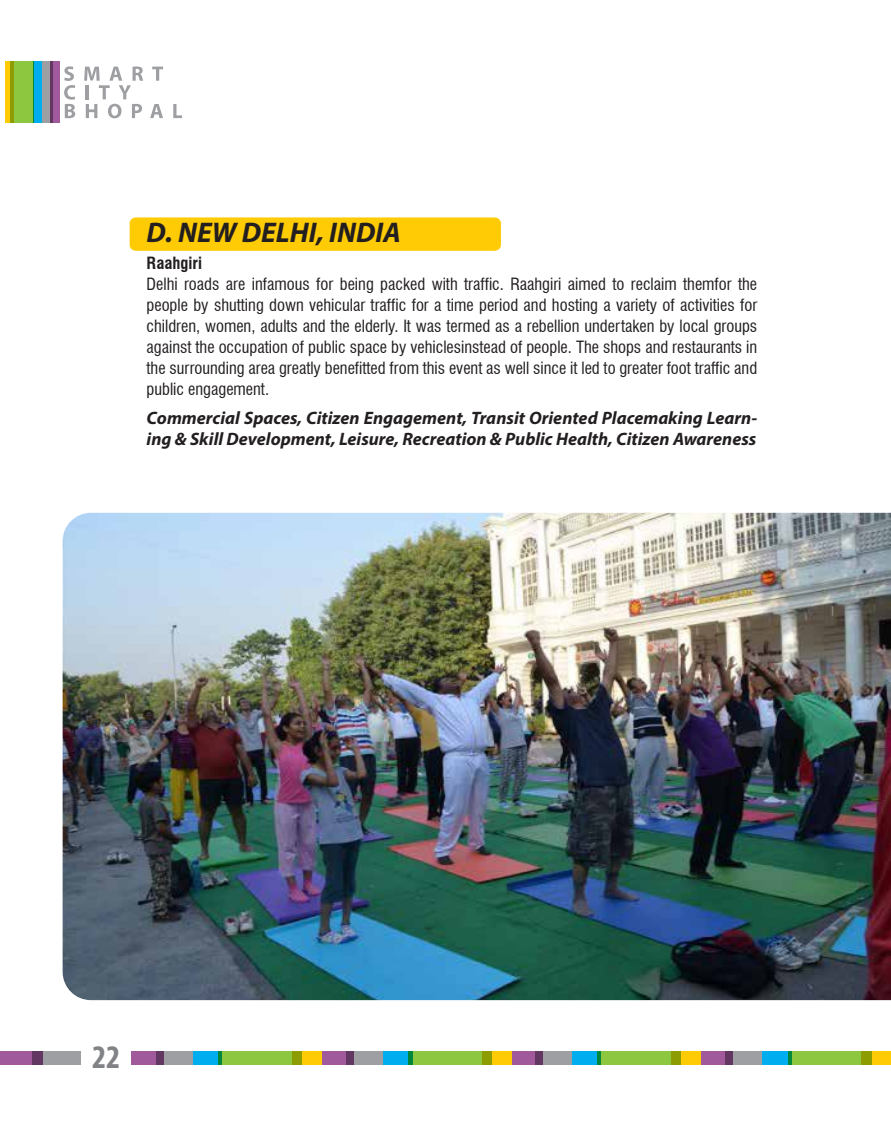
<style>
.page{position:relative;width:891px;height:1134px;background:#fff}
.page>*{position:absolute;margin:0;border:0;box-sizing:border-box;transform-origin:0 0}
.t1{font:700 condensed 33px "Myriad Pro";color:#808285}
.t2{font:italic 700 28.5px "Myriad Pro";color:#231f20}
.t3{font:italic 700 18px/21px "Myriad Pro";color:#231f20}
.t4{font:condensed 16.5px/21px "Swiss 721 BT";color:#231f20;text-align:justify}
.t5{font:700 condensed 16.5px "Swiss 721 BT";color:#231f20}
</style>
<div class="page">
<img style="left:63px;top:513px;width:828px;height:487px">
<div style="left:130px;top:217px;width:371px;height:34px;background:#ffcb05;border-radius:6px"></div>
<div style="left:5px;top:62px;width:8px;height:61px;background:#ffcb05"></div>
<div style="left:33px;top:62px;width:9px;height:61px;background:#00aeef"></div>
<div style="left:42px;top:62px;width:10px;height:61px;background:#9d9fa2"></div>
<svg style="left:50px;top:62px;width:9px;height:61px"></svg>
<div style="left:10px;top:62px;width:24px;height:61px;background:#8dc63f"></div>
<svg style="left:152px;top:67px;width:11px;height:14px"></svg>
<svg style="left:64px;top:66px;width:11px;height:52px"></svg>
<svg style="left:84px;top:67px;width:59px;height:51px"></svg>
<svg style="left:150px;top:104px;width:13px;height:14px"></svg>
<svg style="left:173px;top:104px;width:9px;height:14px"></svg>
<div style="left:861px;top:1051px;width:30px;height:14px;background:#ffcb05"></div>
<div style="left:761px;top:1051px;width:30px;height:14px;background:#00aeef"></div>
<div style="left:725px;top:1051px;width:37px;height:14px;background:#9d9fa2"></div>
<svg style="left:701px;top:1051px;width:32px;height:14px"></svg>
<div style="left:788px;top:1051px;width:83px;height:14px;background:#8dc63f"></div>
<div style="left:671px;top:1051px;width:30px;height:14px;background:#ffcb05"></div>
<div style="left:571px;top:1051px;width:30px;height:14px;background:#00aeef"></div>
<div style="left:535px;top:1051px;width:36px;height:14px;background:#9d9fa2"></div>
<svg style="left:512px;top:1051px;width:30px;height:14px"></svg>
<div style="left:597px;top:1051px;width:84px;height:14px;background:#8dc63f"></div>
<div style="left:482px;top:1051px;width:30px;height:14px;background:#ffcb05"></div>
<div style="left:382px;top:1051px;width:30px;height:14px;background:#00aeef"></div>
<div style="left:346px;top:1051px;width:37px;height:14px;background:#9d9fa2"></div>
<svg style="left:322px;top:1051px;width:32px;height:14px"></svg>
<div style="left:409px;top:1051px;width:83px;height:14px;background:#8dc63f"></div>
<div style="left:292px;top:1051px;width:30px;height:14px;background:#ffcb05"></div>
<div style="left:192px;top:1051px;width:30px;height:14px;background:#00aeef"></div>
<div style="left:156px;top:1051px;width:36px;height:14px;background:#9d9fa2"></div>
<svg style="left:131px;top:1051px;width:32px;height:14px"></svg>
<div style="left:218px;top:1051px;width:84px;height:14px;background:#8dc63f"></div>
<div style="left:33px;top:1051px;width:48px;height:14px;background:#9d9fa2"></div>
<svg style="left:0;top:1051px;width:43px;height:14px"></svg>
<h2 class="t2" style="left:147px;top:214px;width:256px">D. NEW DELHI, INDIA</h2>
<p class="t5" style="left:147px;top:254px;width:57px">Raahgiri</p>
<p class="t4" style="left:147px;top:274px;width:612px">Delhi roads are infamous for being packed with traffic. Raahgiri aimed to reclaim themfor the people by shutting down vehicular traffic for a time period and hosting a variety of activities for children, women, adults and the elderly. It was termed as a rebellion undertaken by local groups against the occupation of public space by vehiclesinstead of people. The shops and restaurants in the surrounding area greatly benefitted from this event as well since it led to greater foot traffic and public engagement.</p>
<p class="t3" style="left:147px;top:407px;width:612px">Commercial Spaces, Citizen Engagement, Transit Oriented Placemaking Learn&shy;ing &amp; Skill Development, Leisure, Recreation &amp; Public Health, Citizen Awareness</p>
<h1 class="t1" style="left:92px;top:1036px;width:30px">22</h1>
</div>
